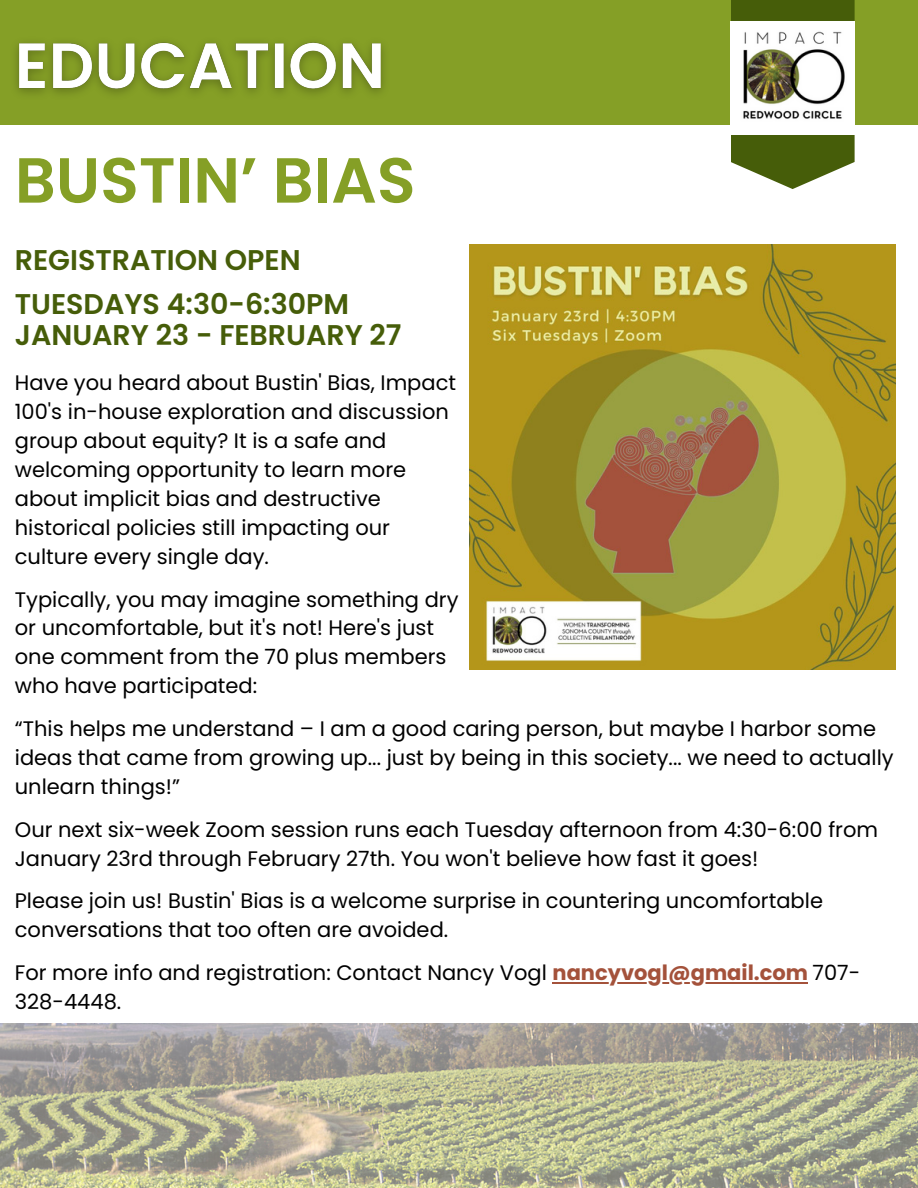
<style>
.page{position:relative;width:918px;height:1188px;background:#fff}
.page>*{position:absolute;margin:0;border:0;box-sizing:border-box;transform-origin:0 0}
.t1{font:600 63.6px "Poppins";color:#859f26}
.t2{font:600 28.5px "Poppins";color:#465d09}
.t3{font:21px/28.8px "Poppins";color:#000}
.s1{font-weight:700;color:#a4523b}
</style>
<div class="page">
<div style="left:0;top:0;width:918px;height:125px;background:#859f26"></div>
<svg style="left:731px;top:0;width:124px;height:189px"></svg>
<img style="left:731px;top:22px;width:123px;height:112px">
<img style="left:470px;top:244px;width:425px;height:425px">
<hr style="left:553px;top:982px;width:255px;height:2px;background:#a4523b">
<img style="left:16px;top:42px;width:368px;height:52px">
<img style="left:0;top:1024px;width:918px;height:164px">
<p class="t1" style="left:15px;top:136px;width:402px">BUSTIN’ BIAS</p>
<p class="t2" style="left:15px;top:241px;width:287px">REGISTRATION OPEN</p>
<p class="t2" style="left:15px;top:285px;width:336px">TUESDAYS 4:30-6:30PM</p>
<p class="t2" style="left:15px;top:316px;width:388px">JANUARY 23 - FEBRUARY 27</p>
<p class="t3" style="left:15px;top:369px;width:443px">Have you heard about Bustin' Bias, Impact</p>
<p class="t3" style="left:15px;top:398px;width:436px">100's in-house exploration and discussion</p>
<p class="t3" style="left:15px;top:426px;width:373px">group about equity? It is a safe and</p>
<p class="t3" style="left:15px;top:455px;width:393px">welcoming opportunity to learn more</p>
<p class="t3" style="left:15px;top:484px;width:368px">about implicit bias and destructive</p>
<p class="t3" style="left:15px;top:513px;width:377px">historical policies still impacting our</p>
<p class="t3" style="left:15px;top:542px;width:256px">culture every single day.</p>
<p class="t3" style="left:15px;top:585px;width:445px">Typically, you may imagine something dry</p>
<p class="t3" style="left:15px;top:614px;width:421px">or uncomfortable, but it's not! Here's just</p>
<p class="t3" style="left:15px;top:643px;width:433px">one comment from the 70 plus members</p>
<p class="t3" style="left:15px;top:671px;width:244px">who have participated:</p>
<p class="t3" style="left:15px;top:714px;width:880px">“This helps me understand – I am a good caring person, but maybe I harbor some ideas that came from growing up... just by being in this society... we need to actually unlearn things!”</p>
<p class="t3" style="left:15px;top:815px;width:865px">Our next six-week Zoom session runs each Tuesday afternoon from 4:30-6:00 from<br>January 23rd through February 27th. You won't believe how fast it goes!</p>
<p class="t3" style="left:15px;top:887px;width:810px">Please join us! Bustin' Bias is a welcome surprise in countering uncomfortable conversations that too often are avoided.</p>
<p class="t3" style="left:15px;top:958px;width:847px">For more info and registration: Contact Nancy Vogl <span class="s1">nancyvogl@gmail.com</span> 707-<br>328-4448.</p>
</div>
